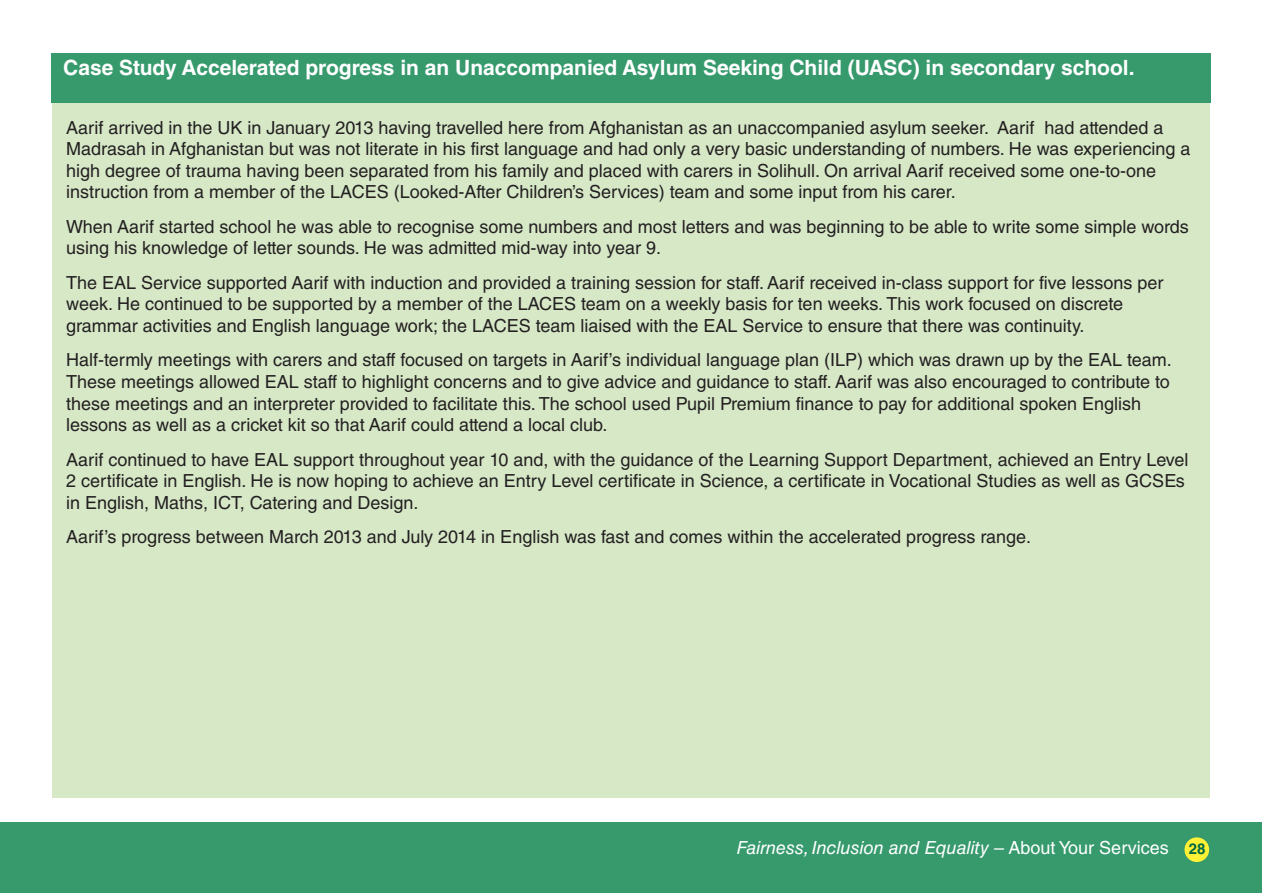
<style>
.page{position:relative;width:1263px;height:893px;background:#fff}
.page>*{position:absolute;margin:0;border:0;box-sizing:border-box;transform-origin:0 0}
.t1{font:700 21px "Helvetica LT Std";color:#fff}
.t2{font:18px/21.6px "Helvetica LT Std";color:#232021}
.t3{font:italic 18px "Helvetica LT Std";color:#fff}
.s1{font-style:normal}
.s2{font-weight:700;font-style:normal;font-size:15px;color:#006842}
</style>
<div class="page">
<div style="left:52px;top:81px;width:1158px;height:717px;background:#d7e8c7"></div>
<div style="left:0;top:822px;width:1262px;height:70px;background:#369a6d"></div>
<svg style="left:1185px;top:837px;width:24px;height:25px"></svg>
<div style="left:52px;top:53px;width:1159px;height:50px;background:#369a6d"></div>
<p class="t1" style="left:63px;top:60px;width:1073px">Case Study Accelerated progress in an Unaccompanied Asylum Seeking Child (UASC) in secondary school.</p>
<p class="t2" style="left:66px;top:119px;width:1126px">Aarif arrived in the UK in January 2013 having travelled here from Afghanistan as an unaccompanied asylum seeker. Aarif had attended a Madrasah in Afghanistan but was not literate in his first language and had only a very basic understanding of numbers. He was experiencing a high degree of trauma having been separated from his family and placed with carers in Solihull. On arrival Aarif received some one-to-one instruction from a member of the LACES (Looked-After Children’s Services) team and some input from his carer.</p>
<p class="t2" style="left:66px;top:218px;width:1124px">When Aarif started school he was able to recognise some numbers and most letters and was beginning to be able to write some simple words using his knowledge of letter sounds. He was admitted mid-way into year 9.</p>
<p class="t2" style="left:66px;top:274px;width:1099px">The EAL Service supported Aarif with induction and provided a training session for staff. Aarif received in-class support for five lessons per week. He continued to be supported by a member of the LACES team on a weekly basis for ten weeks. This work focused on discrete grammar activities and English language work; the LACES team liaised with the EAL Service to ensure that there was continuity.</p>
<p class="t2" style="left:66px;top:351px;width:1107px">Half-termly meetings with carers and staff focused on targets in Aarif’s individual language plan (ILP) which was drawn up by the EAL team.<br>These meetings allowed EAL staff to highlight concerns and to give advice and guidance to staff. Aarif was also encouraged to contribute to these meetings and an interpreter provided to facilitate this. The school used Pupil Premium finance to pay for additional spoken English lessons as well as a cricket kit so that Aarif could attend a local club.</p>
<p class="t2" style="left:66px;top:451px;width:1124px">Aarif continued to have EAL support throughout year 10 and, with the guidance of the Learning Support Department, achieved an Entry Level<br>2 certificate in English. He is now hoping to achieve an Entry Level certificate in Science, a certificate in Vocational Studies as well as GCSEs in English, Maths, ICT, Catering and Design.</p>
<p class="t2" style="left:66px;top:528px;width:966px">Aarif’s progress between March 2013 and July 2014 in English was fast and comes within the accelerated progress range.</p>
<p class="t3" style="left:736px;top:841px;width:471px">Fairness, Inclusion and Equality <span class="s1">– About Your Services</span> <span class="s2">28</span></p>
</div>
